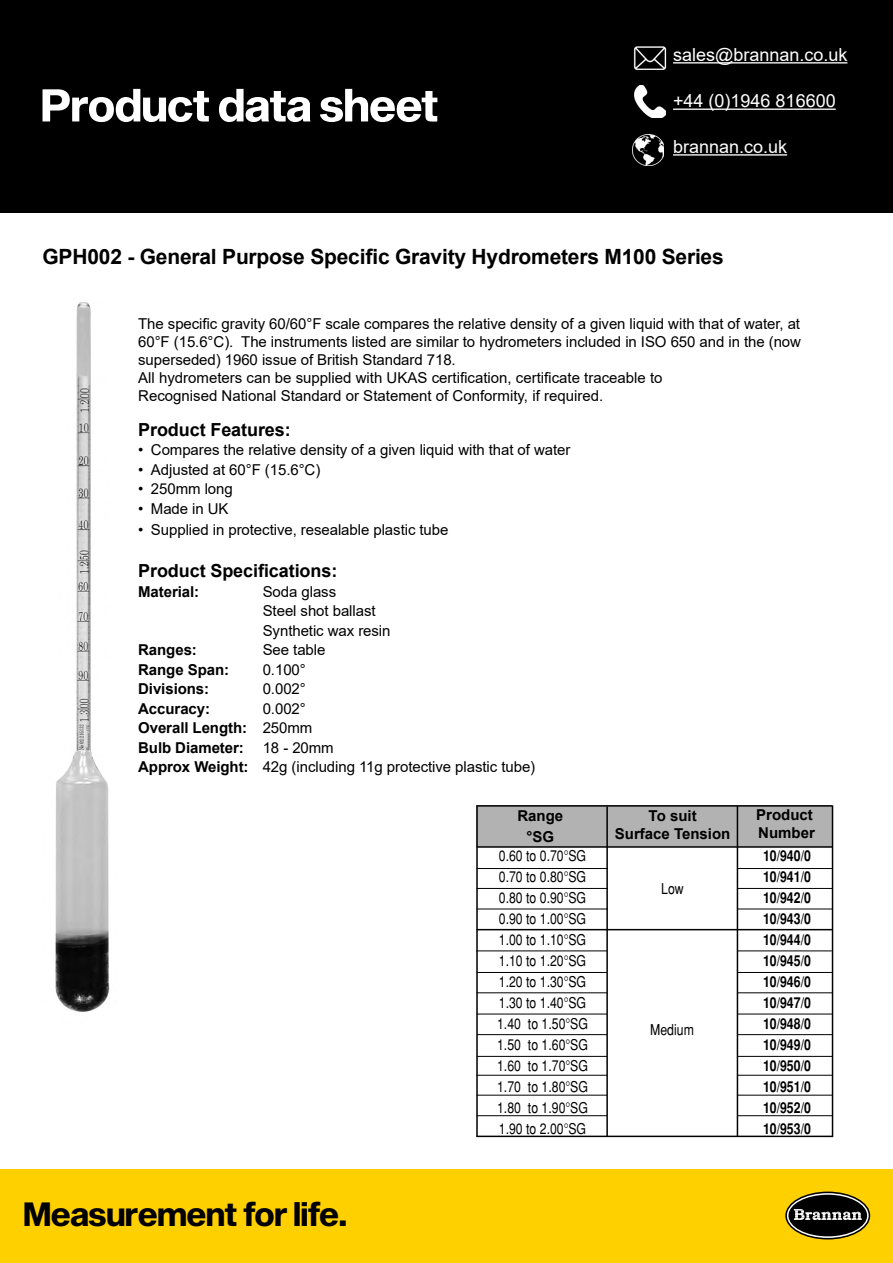
<style>
.page{position:relative;width:893px;height:1263px;background:#fff}
.page>*{position:absolute;margin:0;border:0;box-sizing:border-box;transform-origin:0 0}
.t1{font:33px "Sequel Sans Bold Disp";color:#000}
.t2{font:700 21px "Arial";letter-spacing:-.01em;color:#000}
.t3{font:18px "Arial";color:#fff}
.t4{font:700 18px "Arial";letter-spacing:-.005em;color:#000}
.t5{font:15px/18px "Arial";letter-spacing:-.005em;color:#000}
.t6{font:condensed 15px "Helvetica";color:#000}
.t7{font:700 15px/18px "Arial";letter-spacing:-.005em;color:#000;text-align:center}
.t8{font:700 condensed 15px "Helvetica";color:#000}
.s1{font-weight:400}
.s2{font-weight:700}
</style>
<div class="page">
<div style="left:0;top:0;width:893px;height:213px;background:#000"></div>
<div style="left:0;top:1169px;width:893px;height:94px;background:#ffd000"></div>
<svg style="left:786px;top:1192px;width:83px;height:47px"></svg>
<div style="left:785px;top:1191px;width:85px;height:48px;border:2px solid #000;border-radius:50%"></div>
<div style="left:788px;top:1195px;width:79px;height:41px;background:#000;border-radius:50%"></div>
<svg style="left:794px;top:1209px;width:68px;height:11px"></svg>
<img style="left:633px;top:47px;width:34px;height:22px">
<hr style="left:673px;top:62px;width:174px;height:2px;background:#fff">
<img style="left:635px;top:86px;width:30px;height:32px">
<hr style="left:673px;top:109px;width:163px;height:1px;background:#fff">
<img style="left:633px;top:134px;width:31px;height:32px">
<hr style="left:673px;top:154px;width:114px;height:2px;background:#fff">
<svg style="left:43px;top:89px;width:394px;height:33px"></svg>
<div style="left:476px;top:806px;width:357px;height:41px;background:#b3b2b2"></div>
<hr style="left:477px;top:846px;width:355px;height:2px;background:#000">
<hr style="left:477px;top:868px;width:355px;height:1px;background:#000">
<hr style="left:477px;top:909px;width:355px;height:1px;background:#000">
<hr style="left:477px;top:888px;width:355px;height:1px;background:#000">
<hr style="left:477px;top:992px;width:355px;height:1px;background:#000">
<hr style="left:477px;top:929px;width:355px;height:1px;background:#000">
<hr style="left:476px;top:950px;width:356px;height:1px;background:#000">
<hr style="left:476px;top:806px;width:2px;height:331px;background:#000">
<hr style="left:476px;top:805px;width:356px;height:2px;background:#000">
<hr style="left:477px;top:972px;width:355px;height:1px;background:#000">
<hr style="left:477px;top:1056px;width:355px;height:1px;background:#000">
<hr style="left:477px;top:1014px;width:355px;height:1px;background:#000">
<hr style="left:477px;top:1034px;width:356px;height:1px;background:#000">
<hr style="left:832px;top:805px;width:1px;height:332px;background:#000">
<hr style="left:477px;top:1075px;width:355px;height:1px;background:#000">
<hr style="left:477px;top:1115px;width:355px;height:1px;background:#000">
<hr style="left:477px;top:1095px;width:355px;height:1px;background:#000">
<hr style="left:477px;top:1135px;width:355px;height:2px;background:#000">
<div style="left:608px;top:853px;width:129px;height:71px;background:#fff"></div>
<div style="left:607px;top:933px;width:130px;height:193px;background:#fff"></div>
<hr style="left:606px;top:806px;width:2px;height:331px;background:#000">
<hr style="left:737px;top:806px;width:1px;height:331px;background:#000">
<img style="left:55px;top:302px;width:55px;height:710px">
<p class="t3" style="left:673px;top:42px;width:176px">sales@brannan.co.uk</p>
<p class="t3" style="left:673px;top:89px;width:164px">+44 (0)1946 816600</p>
<p class="t3" style="left:673px;top:134px;width:116px">brannan.co.uk</p>
<h2 class="t2" style="left:43px;top:242px;width:683px">GPH002 - General Purpose Specific Gravity Hydrometers M100 Series</h2>
<p class="t5" style="left:138px;top:314px;width:664px">The specific gravity 60/60°F scale compares the relative density of a given liquid with that of water, at 60°F (15.6°C). The instruments listed are similar to hydrometers included in ISO 650 and in the (now superseded) 1960 issue of British Standard 718.<br>All hydrometers can be supplied with UKAS certification, certificate traceable to<br>Recognised National Standard or Statement of Conformity, if required.</p>
<p class="t4" style="left:138px;top:417px;width:154px">Product Features:</p>
<p class="t5" style="left:138px;top:441px;width:434px">• Compares the relative density of a given liquid with that of water</p>
<p class="t5" style="left:138px;top:460px;width:184px">• Adjusted at 60°F (15.6°C)</p>
<p class="t5" style="left:138px;top:480px;width:96px">• 250mm long</p>
<p class="t5" style="left:138px;top:499px;width:92px">• Made in UK</p>
<p class="t5" style="left:138px;top:520px;width:312px">• Supplied in protective, resealable plastic tube</p>
<p class="t4" style="left:138px;top:558px;width:201px">Product Specifications:</p>
<p class="t7" style="left:138px;top:583px;width:63px">Material:</p>
<p class="t5" style="left:263px;top:581px;width:129px;line-height:19.5px">Soda glass<br>Steel shot ballast<br>Synthetic wax resin</p>
<p class="t7" style="left:138px;top:641px;width:60px">Ranges:</p>
<p class="t5" style="left:263px;top:641px;width:64px">See table</p>
<p class="t7" style="left:138px;top:661px;width:92px">Range Span:</p>
<p class="t5" style="left:263px;top:660px;width:45px">0.100°</p>
<p class="t7" style="left:138px;top:680px;width:73px">Divisions:</p>
<p class="t5" style="left:263px;top:680px;width:45px">0.002°</p>
<p class="t7" style="left:138px;top:700px;width:73px">Accuracy:</p>
<p class="t7" style="left:138px;top:699px;width:176px;line-height:19.5px;text-align:left;text-indent:125px"><span class="s1">0.002°<br></span>Overall Length: <span class="s1">250mm<br></span>Bulb Diameter:</p>
<p class="t5" style="left:138px;top:737px;width:399px;line-height:19.5px;text-indent:125px">18 - 20mm<br><span class="s2">Approx Weight:</span> 42g (including 11g protective plastic tube)</p>
<p class="t7" style="left:517px;top:806px;width:47px;line-height:21px">Range °SG</p>
<p class="t7" style="left:756px;top:806px;width:60px;text-align:left">Product<br>Number</p>
<p class="t7" style="left:615px;top:807px;width:117px">To suit<br>Surface Tension</p>
<h1 class="t1" style="left:24px;top:1191px;width:325px">Measurement for life.</h1>
<p class="t6" style="left:499px;top:847px;width:89px">0.60 to 0.70°SG</p>
<p class="t8" style="left:763px;top:847px;width:49px">10/940/0</p>
<p class="t6" style="left:499px;top:868px;width:89px">0.70 to 0.80°SG</p>
<p class="t8" style="left:763px;top:868px;width:49px">10/941/0</p>
<p class="t6" style="left:499px;top:889px;width:89px">0.80 to 0.90°SG</p>
<p class="t8" style="left:763px;top:889px;width:49px">10/942/0</p>
<p class="t6" style="left:499px;top:910px;width:89px">0.90 to 1.00°SG</p>
<p class="t8" style="left:763px;top:910px;width:49px">10/943/0</p>
<p class="t6" style="left:499px;top:931px;width:89px">1.00 to 1.10°SG</p>
<p class="t8" style="left:763px;top:931px;width:49px">10/944/0</p>
<p class="t6" style="left:499px;top:952px;width:89px">1.10 to 1.20°SG</p>
<p class="t8" style="left:763px;top:952px;width:49px">10/945/0</p>
<p class="t6" style="left:499px;top:973px;width:89px">1.20 to 1.30°SG</p>
<p class="t8" style="left:763px;top:973px;width:49px">10/946/0</p>
<p class="t6" style="left:499px;top:994px;width:89px">1.30 to 1.40°SG</p>
<p class="t8" style="left:763px;top:994px;width:49px">10/947/0</p>
<p class="t6" style="left:497px;top:1015px;width:92px">1.40 to 1.50°SG</p>
<p class="t8" style="left:763px;top:1015px;width:49px">10/948/0</p>
<p class="t6" style="left:497px;top:1036px;width:92px">1.50 to 1.60°SG</p>
<p class="t8" style="left:763px;top:1036px;width:49px">10/949/0</p>
<p class="t6" style="left:497px;top:1057px;width:92px">1.60 to 1.70°SG</p>
<p class="t8" style="left:763px;top:1057px;width:49px">10/950/0</p>
<p class="t6" style="left:497px;top:1078px;width:92px">1.70 to 1.80°SG</p>
<p class="t8" style="left:763px;top:1078px;width:49px">10/951/0</p>
<p class="t6" style="left:497px;top:1099px;width:92px">1.80 to 1.90°SG</p>
<p class="t8" style="left:763px;top:1099px;width:49px">10/952/0</p>
<p class="t6" style="left:499px;top:1120px;width:89px">1.90 to 2.00°SG</p>
<p class="t8" style="left:763px;top:1120px;width:49px">10/953/0</p>
<p class="t6" style="left:661px;top:880px;width:24px">Low</p>
<p class="t6" style="left:650px;top:1021px;width:45px">Medium</p>
</div>
